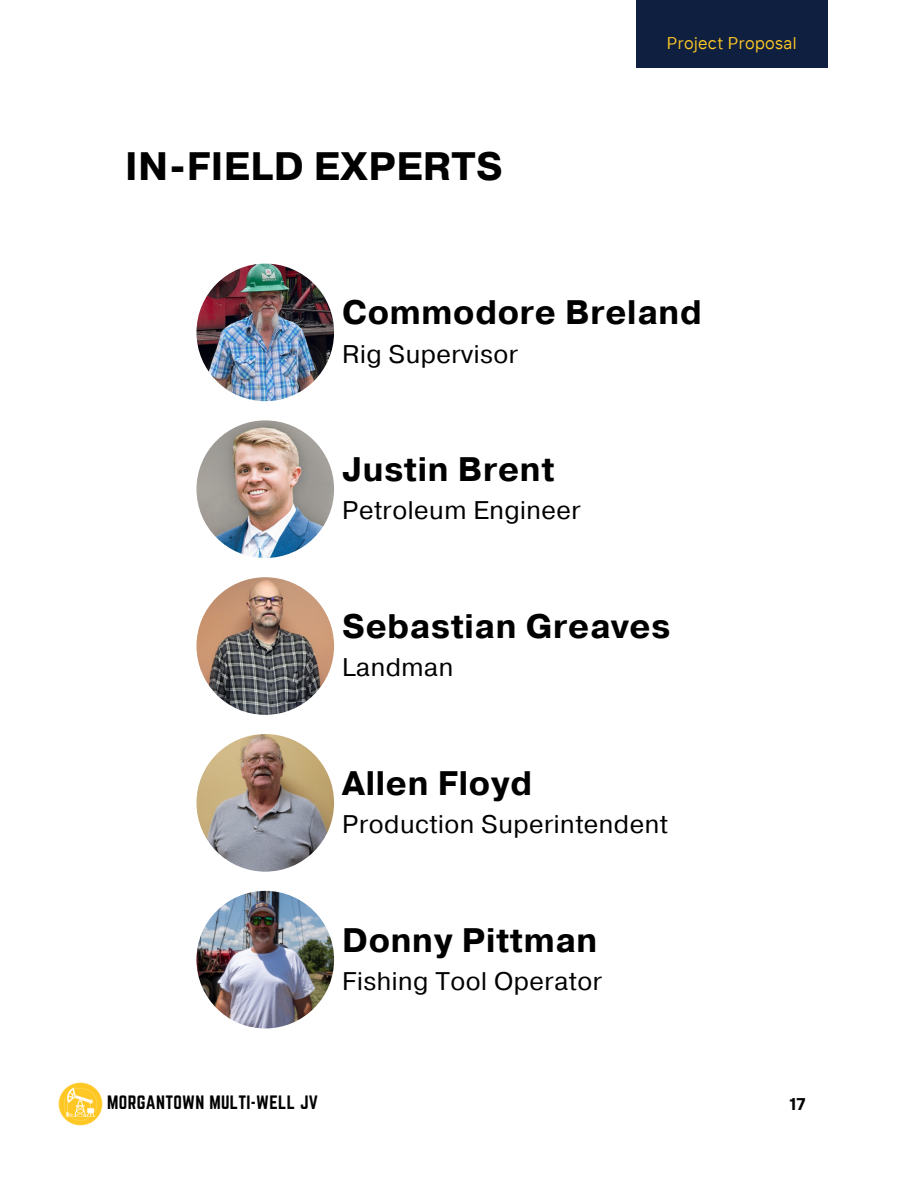
<style>
.page{position:relative;width:918px;height:1188px;background:#fff}
.page>*{position:absolute;margin:0;border:0;box-sizing:border-box;transform-origin:0 0}
.t1{font:700 39.45px "Pragmatica";letter-spacing:.01em;color:#000}
.t2{font:700 33.9px "Pragmatica";letter-spacing:.02em;color:#000}
.t3{font:25.35px "Pragmatica";letter-spacing:.02em;color:#000}
.t4{font:16.95px "Norwester";letter-spacing:.02em;color:#000}
.t5{font:16.95px "TT Interphases";letter-spacing:.02em;color:#ffc824}
.t6{font:700 16.95px "TT Interphases";color:#000}
</style>
<div class="page">
<div style="left:636px;top:0;width:191px;height:67px;background:#0e1f40"></div>
<img style="left:59px;top:1082px;width:44px;height:44px">
<img style="left:196px;top:264px;width:138px;height:137px;border-radius:50%">
<img style="left:196px;top:420px;width:138px;height:138px;border-radius:50%">
<img style="left:196px;top:577px;width:138px;height:138px;border-radius:50%">
<img style="left:196px;top:734px;width:138px;height:138px;border-radius:50%">
<img style="left:196px;top:891px;width:138px;height:137px;border-radius:50%">
<p class="t1" style="left:125px;top:141px;width:379px">IN-FIELD EXPERTS</p>
<p class="t5" style="left:667px;top:33px;width:131px">Project Proposal</p>
<p class="t2" style="left:342px;top:290px;width:361px">Commodore Breland</p>
<p class="t3" style="left:342px;top:337px;width:177px">Rig Supervisor</p>
<p class="t2" style="left:342px;top:447px;width:214px">Justin Brent</p>
<p class="t3" style="left:342px;top:494px;width:240px">Petroleum Engineer</p>
<p class="t2" style="left:342px;top:604px;width:329px">Sebastian Greaves</p>
<p class="t3" style="left:342px;top:651px;width:112px">Landman</p>
<p class="t2" style="left:342px;top:761px;width:191px">Allen Floyd</p>
<p class="t3" style="left:342px;top:808px;width:327px">Production Superintendent</p>
<p class="t2" style="left:342px;top:917px;width:257px">Donny Pittman</p>
<p class="t3" style="left:342px;top:964px;width:261px">Fishing Tool Operator</p>
<p class="t4" style="left:107px;top:1092px;width:212px">MORGANTOWN MULTI-WELL JV</p>
<p class="t6" style="left:790px;top:1093px;width:18px">17</p>
</div>
